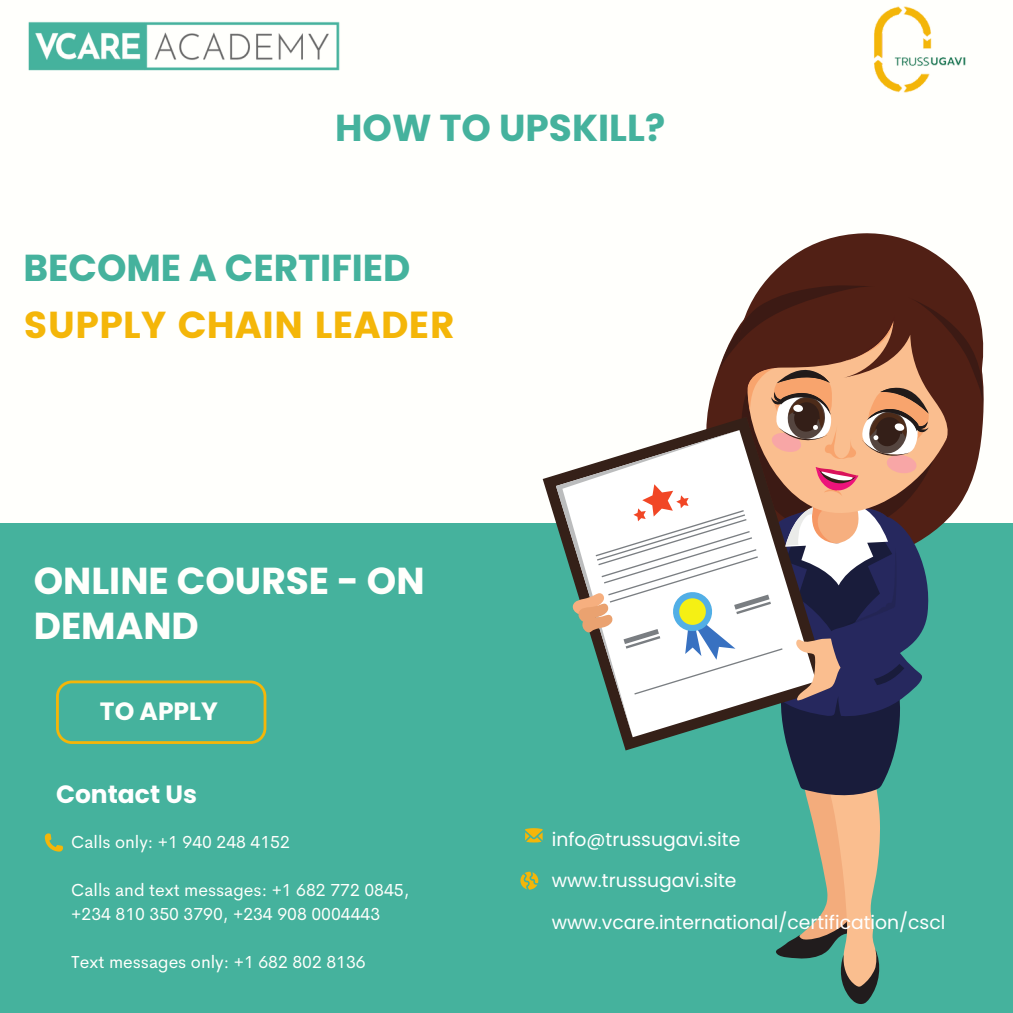
<style>
.page{position:relative;width:1013px;height:1013px;background:#fff}
.page>*{position:absolute;margin:0;border:0;box-sizing:border-box;transform-origin:0 0}
.t1{font:700 37.5px "Poppins";color:#45b29d}
.t2{font:700 37.5px/45px "Poppins";color:#fffffc}
.t3{font:37.5px "Poppins";color:#f4b609}
.t4{font:700 25px "Poppins";color:#fff}
.t5{font:700 25px "Poppins";color:#fffffc}
.t6{font:18.75px "Poppins";color:#fff}
.t7{font:17.5px/24px "Cerebri Sans";color:#fffffc}
</style>
<div class="page">
<img style="left:28px;top:21px;width:312px;height:50px">
<img style="left:873px;top:6px;width:93px;height:87px">
<div style="left:0;top:524px;width:1012px;height:488px;background:#45b29d"></div>
<svg style="left:56px;top:680px;width:210px;height:64px"></svg>
<svg style="left:45px;top:833px;width:18px;height:18px"></svg>
<svg style="left:525px;top:828px;width:17px;height:14px"></svg>
<svg style="left:520px;top:871px;width:18px;height:18px"></svg>
<svg style="left:762px;top:233px;width:205px;height:52px;fill:#512015"></svg>
<svg style="left:556px;top:470px;width:15px;height:101px"></svg>
<svg style="left:571px;top:285px;width:412px;height:719px"></svg>
<p class="t1" style="left:335px;top:102px;width:331px">HOW TO UPSKILL?</p>
<p class="t1" style="left:23px;top:241px;width:388px">BECOME A CERTIFIED</p>
<p class="t3" style="left:23px;top:303px;width:433px">SUPPLY CHAIN LEADER</p>
<p class="t2" style="left:34px;top:558px;width:392px">ONLINE COURSE - ON<br>DEMAND</p>
<h1 class="t5" style="left:100px;top:693px;width:120px">TO APPLY</h1>
<h1 class="t4" style="left:56px;top:776px;width:143px">Contact Us</h1>
<h1 class="t7" style="left:71px;top:829px;width:220px">Calls only: +1 940 248 4152</h1>
<h2 class="t7" style="left:71px;top:877px;width:339px">Calls and text messages: +1 682 772 0845, +234 810 350 3790, +234 908 0004443</h2>
<h3 class="t7" style="left:71px;top:949px;width:296px">Text messages only: +1 682 802 8136</h3>
<p class="t6" style="left:552px;top:826px;width:190px">info@trussugavi.site</p>
<h1 class="t6" style="left:552px;top:867px;width:186px">www.trussugavi.site</h1>
<h1 class="t6" style="left:552px;top:908px;width:395px">www.vcare.international/certification/cscl</h1>
</div>
